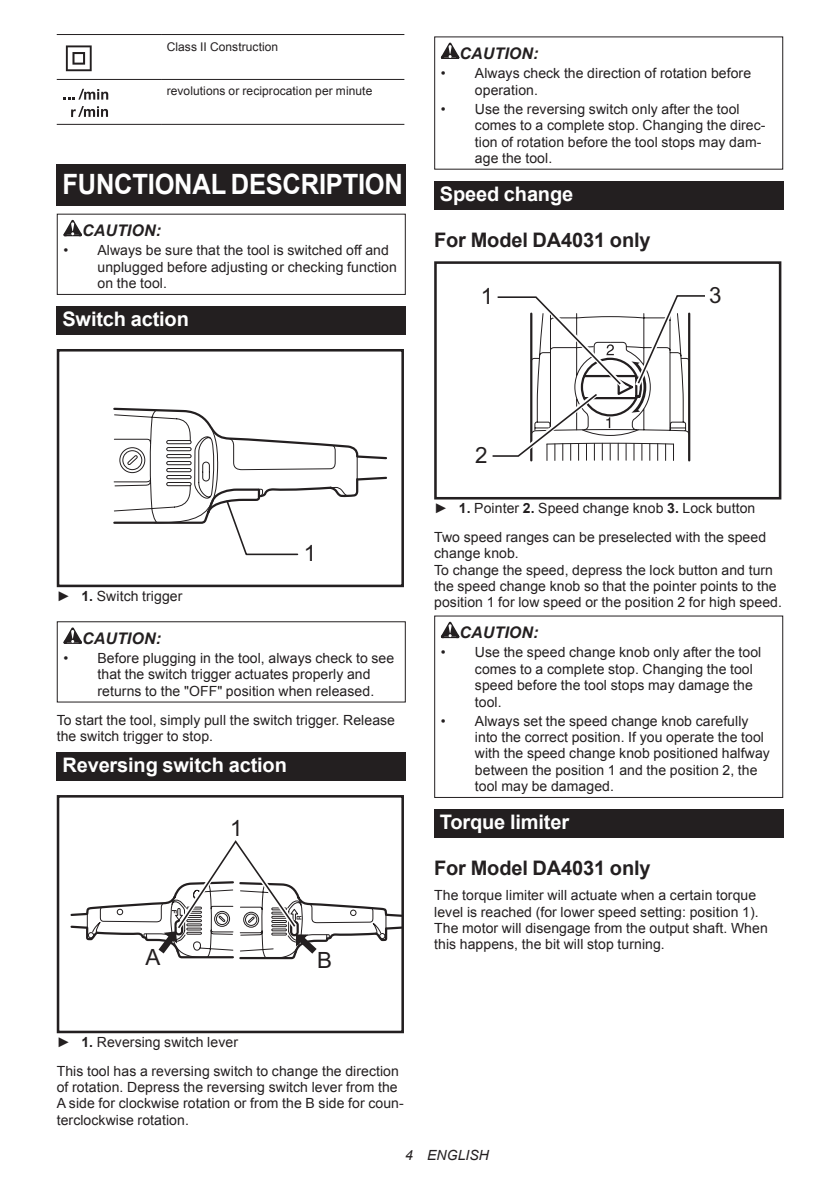
<style>
.page{position:relative;width:840px;height:1191px;background:#fff}
.page>*{position:absolute;margin:0;border:0;box-sizing:border-box;transform-origin:0 0}
.t1{font:700 28px "Arial";letter-spacing:-.01em;color:#fff;scale:.91 1}
.t2{font:22.4px "Arial";color:#231f20}
.t3{font:700 20px "Arial";letter-spacing:-.01em;color:#fff}
.t4{font:700 20px "Arial";letter-spacing:-.01em;color:#231f20}
.t5{font:italic 700 16px "Arial";letter-spacing:.005em;color:#231f20}
.t6{font:14px/16.4px "Arial";letter-spacing:.005em;color:#231f20}
.t7{font:italic 14px "Arial";letter-spacing:.005em;color:#231f20}
.t8{font:12px "Arial";letter-spacing:.005em;color:#231f20}
.s1{font-weight:700}
</style>
<div class="page">
<hr style="left:57px;top:34px;width:104px;height:1px;background:#231f20">
<hr style="left:161px;top:34px;width:243px;height:1px;background:#231f20">
<hr style="left:57px;top:79px;width:104px;height:1px;background:#231f20">
<hr style="left:161px;top:79px;width:243px;height:1px;background:#231f20">
<hr style="left:57px;top:124px;width:104px;height:1px;background:#231f20">
<hr style="left:161px;top:124px;width:243px;height:1px;background:#231f20">
<svg style="left:66px;top:45px;width:26px;height:26px"></svg>
<svg style="left:64px;top:89px;width:44px;height:11px"></svg>
<svg style="left:71px;top:106px;width:37px;height:11px"></svg>
<div style="left:57px;top:165px;width:348px;height:41px;background:#231f20"></div>
<svg style="left:63px;top:220px;width:19px;height:16px"></svg>
<div style="left:57px;top:214px;width:348px;height:81px;border:1px solid #231f20"></div>
<div style="left:57px;top:306px;width:348px;height:29px;background:#231f20"></div>
<svg style="left:113px;top:407px;width:274px;height:149px"></svg>
<div style="left:57px;top:349px;width:347px;height:238px;border:3px solid #231f20"></div>
<svg style="left:63px;top:627px;width:19px;height:17px"></svg>
<div style="left:57px;top:752px;width:348px;height:29px;background:#231f20"></div>
<svg style="left:70px;top:840px;width:330px;height:120px"></svg>
<div style="left:57px;top:795px;width:347px;height:238px;border:3px solid #231f20"></div>
<svg style="left:440px;top:43px;width:19px;height:16px"></svg>
<div style="left:434px;top:181px;width:348px;height:28px;background:#231f20"></div>
<svg style="left:492px;top:295px;width:213px;height:166px"></svg>
<div style="left:434px;top:261px;width:347px;height:238px;border:3px solid #231f20"></div>
<svg style="left:440px;top:622px;width:19px;height:16px"></svg>
<div style="left:434px;top:615px;width:348px;height:183px;border:1px solid #231f20"></div>
<div style="left:434px;top:809px;width:348px;height:28px;background:#231f20"></div>
<p class="t8" style="left:167px;top:38px;width:113px">Class II Construction</p>
<p class="t8" style="left:167px;top:83px;width:207px">revolutions or reciprocation per minute</p>
<h1 class="t1" style="left:62px;top:166px;width:375px">FUNCTIONAL DESCRIPTION</h1>
<p class="t5" style="left:82px;top:220px;width:80px">CAUTION:</p>
<p class="t6" style="left:97px;top:242px;width:301px;text-indent:-34px">• Always be sure that the tool is switched off and unplugged before adjusting or checking function on the tool.</p>
<h3 class="t3" style="left:62px;top:306px;width:128px">Switch action</h3>
<p class="t5" style="left:459px;top:43px;width:80px">CAUTION:</p>
<p class="t6" style="left:474px;top:65px;width:277px;text-indent:-34px">• Always check the direction of rotation before operation.</p>
<p class="t6" style="left:474px;top:101px;width:292px;text-indent:-34px">• Use the reversing switch only after the tool comes to a complete stop. Changing the direc&shy;tion of rotation before the tool stops may dam&shy;age the tool.</p>
<h3 class="t3" style="left:439px;top:181px;width:135px">Speed change</h3>
<h3 class="t4" style="left:434px;top:227px;width:218px">For Model DA4031 only</h3>
<h2 class="t2" style="left:480px;top:282px;width:14px">1</h2>
<h2 class="t2" style="left:708px;top:281px;width:14px">3</h2>
<h2 class="t2" style="left:304px;top:538px;width:14px">1</h2>
<p class="t6" style="left:57px;top:588px;width:127px">► <span class="s1">1.</span> Switch trigger</p>
<p class="t5" style="left:82px;top:627px;width:80px">CAUTION:</p>
<p class="t6" style="left:97px;top:650px;width:298px;text-indent:-34px">• Before plugging in the tool, always check to see that the switch trigger actuates properly and returns to the "OFF" position when released.</p>
<p class="t6" style="left:57px;top:711px;width:339px">To start the tool, simply pull the switch trigger. Release the switch trigger to stop.</p>
<h3 class="t3" style="left:62px;top:752px;width:226px">Reversing switch action</h3>
<h2 class="t2" style="left:230px;top:813px;width:14px">1</h2>
<h2 class="t2" style="left:145px;top:942px;width:16px">A</h2>
<h2 class="t2" style="left:317px;top:945px;width:16px">B</h2>
<p class="t6" style="left:57px;top:1027px;width:343px;line-height:28.8px">► <span class="s1">1.</span> Reversing switch lever<br>This tool has a reversing switch to change the direction</p>
<p class="t6" style="left:57px;top:1079px;width:348px">of rotation. Depress the reversing switch lever from the<br>A side for clockwise rotation or from the B side for coun&shy;terclockwise rotation.</p>
<h2 class="t2" style="left:475px;top:440px;width:14px">2</h2>
<p class="t6" style="left:434px;top:494px;width:333px;line-height:28.8px">► <span class="s1">1.</span> Pointer <span class="s1">2.</span> Speed change knob <span class="s1">3.</span> Lock button<br>Two speed ranges can be preselected with the speed</p>
<p class="t6" style="left:434px;top:545px;width:349px">change knob.<br>To change the speed, depress the lock button and turn the speed change knob so that the pointer points to the position 1 for low speed or the position 2 for high speed.</p>
<p class="t5" style="left:459px;top:622px;width:80px">CAUTION:</p>
<p class="t6" style="left:474px;top:644px;width:288px;text-indent:-34px">• Use the speed change knob only after the tool comes to a complete stop. Changing the tool speed before the tool stops may damage the tool.</p>
<p class="t6" style="left:474px;top:712px;width:296px;text-indent:-34px">• Always set the speed change knob carefully into the correct position. If you operate the tool with the speed change knob positioned halfway between the position 1 and the position 2, the tool may be damaged.</p>
<h3 class="t3" style="left:439px;top:809px;width:131px">Torque limiter</h3>
<h3 class="t4" style="left:434px;top:855px;width:218px">For Model DA4031 only</h3>
<p class="t6" style="left:434px;top:887px;width:335px">The torque limiter will actuate when a certain torque level is reached (for lower speed setting: position 1).<br>The motor will disengage from the output shaft. When this happens, the bit will stop turning.</p>
<p class="t7" style="left:405px;top:1146px;width:85px">4 ENGLISH</p>
</div>
